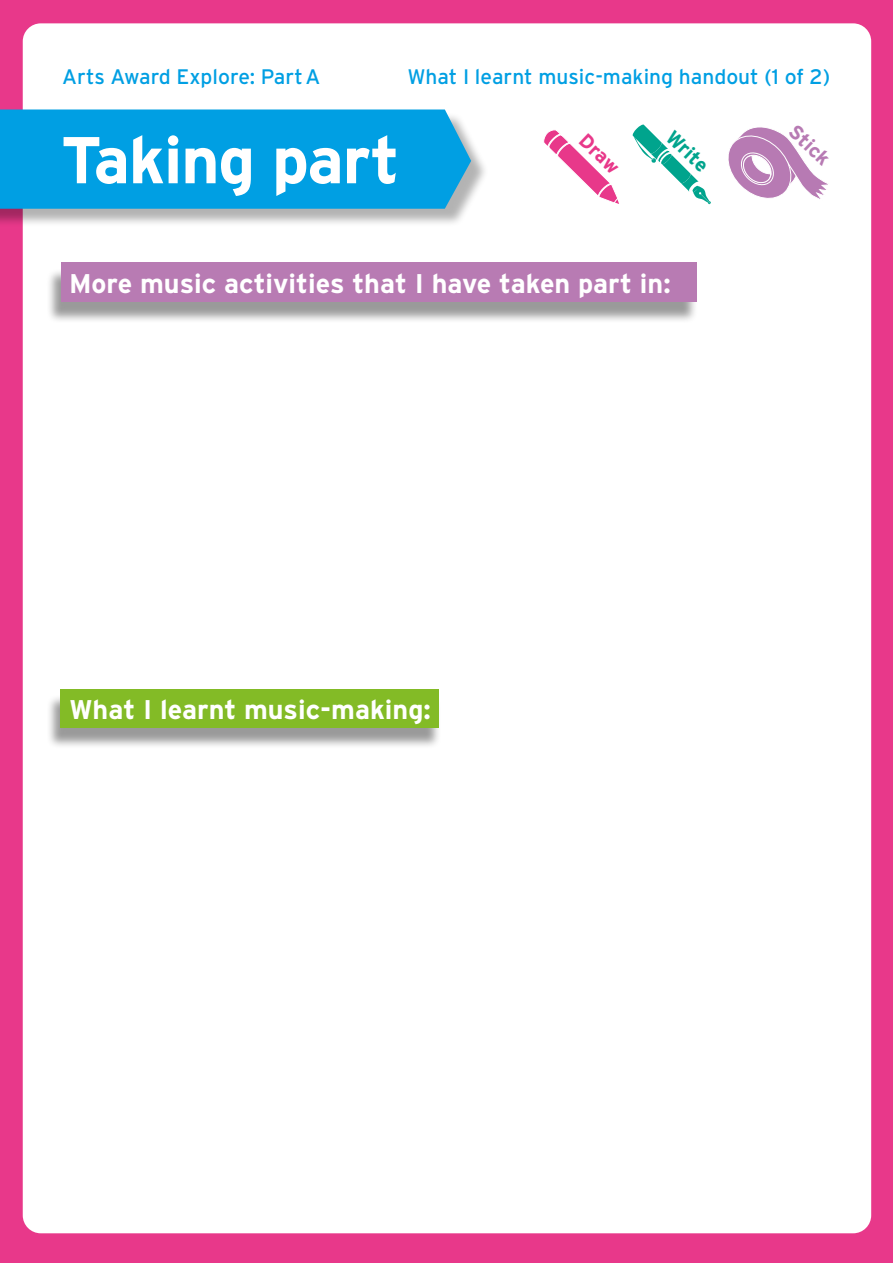
<style>
.page{position:relative;width:893px;height:1263px;background:#e8388a}
.page>*{position:absolute;margin:0;border:0;box-sizing:border-box;transform-origin:0 0}
.H1_no_bar{font:700 66px "Interstate";letter-spacing:-.02em;color:#fff}
.H1_no_bar-2{font:700 27px "Interstate";color:#fff}
.t1{font:21px "Interstate";color:#009fe3}
.t2{font:700 19.8px "Interstate";color:#00a48d}
.t3{font:700 19.8px "Interstate";color:#b77ab3}
.t4{font:700 19.8px "Interstate";color:#e8388a}
.t5{font:18px "Interstate";color:#009fe3}
</style>
<div class="page">
<div style="left:23px;top:23px;width:848px;height:1210px;background:#fff;border-radius:18px"></div>
<div style="left:0;top:112px;width:489px;height:115px;background:#000;opacity:.3"></div>
<div style="left:0;top:109px;width:471px;height:100px;background:#009fe3"></div>
<svg style="left:543px;top:124px;width:285px;height:80px"></svg>
<div style="left:46px;top:268px;width:652px;height:56px;background:#000;opacity:.4"></div>
<div style="left:61px;top:263px;width:636px;height:39px;background:#b87bb3"></div>
<div style="left:46px;top:694px;width:395px;height:55px;background:#000;opacity:.4"></div>
<div style="left:61px;top:689px;width:378px;height:39px;background:#83bb26"></div>
<p class="t1" style="left:62px;top:65px;width:260px">Arts Award Explore: PartA</p>
<p class="t5" style="left:491px;top:57px;width:97px">Your Name:</p>
<p class="t1" style="left:407px;top:64px;width:424px">What I learnt music-making handout (1 of 2)</p>
<p class="H1_no_bar" style="left:61px;top:123px;width:341px">Taking part</p>
<p class="t4" style="left:590px;top:129px;width:49px;rotate:44deg">Draw</p>
<p class="t2" style="left:677px;top:126px;width:52px;rotate:44deg">Write</p>
<p class="t3" style="left:800px;top:120px;width:50px;rotate:44deg">Stick</p>
<p class="H1_no_bar-2" style="left:69px;top:269px;width:603px">More music activities that I have taken part in:</p>
<p class="H1_no_bar-2" style="left:69px;top:695px;width:363px">What I learnt music-making:</p>
</div>
